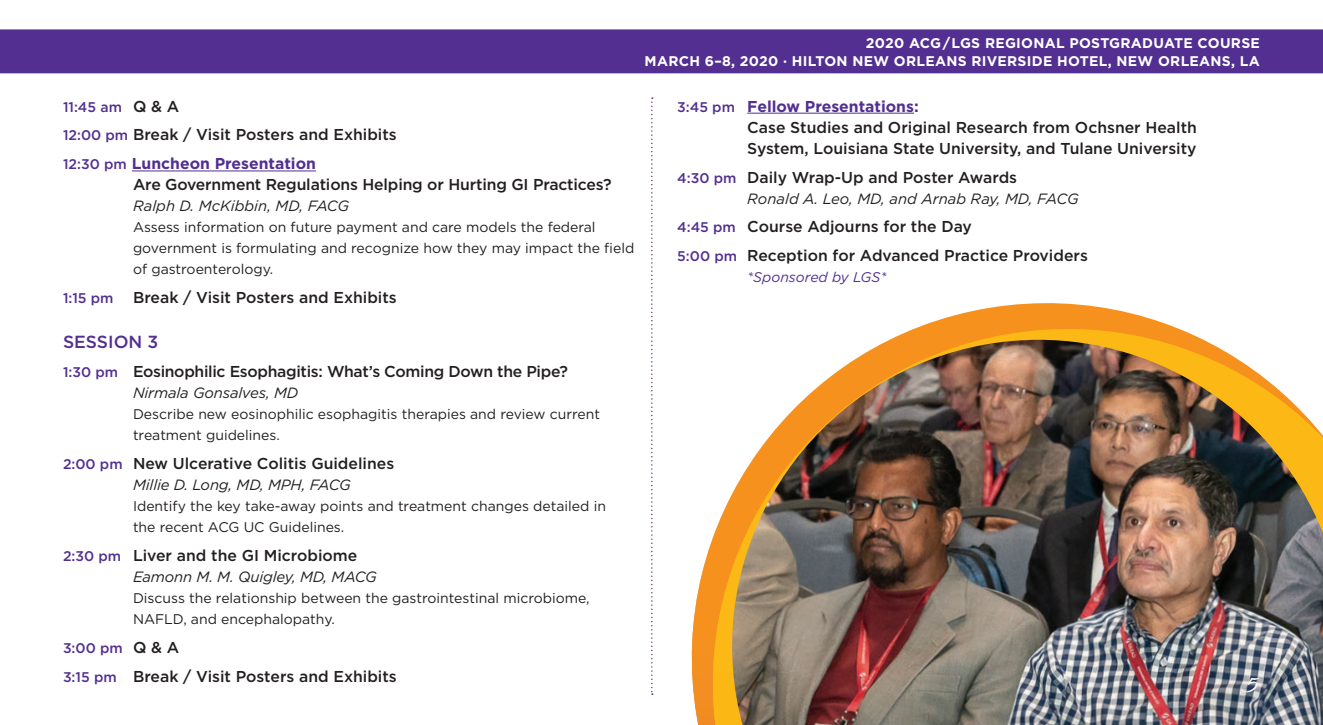
<style>
.page{position:relative;width:1323px;height:725px;background:#fff}
.page>*{position:absolute;margin:0;border:0;box-sizing:border-box;transform-origin:0 0}
.Presentation{font:28px "The Nauti Gal ROB";color:#fff}
.t1{font:500 17.5px "Gotham";color:#522f90}
.t2{font:500 15.75px/21px "Gotham";color:#231f20}
.t3{font:500 15.75px "Gotham";letter-spacing:-.02em;color:#231f20}
.t4{font:italic 14.88px "Gotham";letter-spacing:-.01em;color:#231f20}
.t5{font:14px/21px "Gotham";color:#231f20}
.t6{font:700 14px/17.5px "Gotham";letter-spacing:.02em;color:#fff;text-align:right}
.t7{font:500 14px "Gotham";color:#522f90}
.t8{font:italic 14px "Gotham";color:#522f90}
.s1{font-size:15.75px;color:#231f20}
.s2{font-size:14px;color:#522f90}
.s3{font-weight:700;color:#522f90}
</style>
<div class="page">
<hr style="left:132px;top:170px;width:184px;height:1px;background:#522f90">
<hr style="left:747px;top:113px;width:167px;height:1px;background:#522f90">
<svg style="left:691px;top:303px;width:513px;height:421px"></svg>
<img style="left:702px;top:340px;width:621px;height:384px">
<svg style="left:651px;top:97px;width:2px;height:597px"></svg>
<div style="left:0;top:29px;width:1323px;height:44px;background:#522f90"></div>
<p class="t6" style="left:645px;top:34px;width:617px">2020 ACG/LGS REGIONAL POSTGRADUATE COURSE<br>MARCH 6–8, 2020 · HILTON NEW ORLEANS RIVERSIDE HOTEL, NEW ORLEANS, LA</p>
<p class="t7" style="left:63px;top:97px;width:118px">11:45 am <span class="s1">Q &amp; A</span></p>
<p class="t2" style="left:63px;top:124px;width:335px"><span class="s2">12:00 pm</span> Break / Visit Posters and Exhibits</p>
<p class="t2" style="left:133px;top:153px;width:480px;text-indent:-70px"><span class="s2">12:30 pm</span> <span class="s3">Luncheon Presentation<br></span>Are Government Regulations Helping or Hurting GI Practices?</p>
<p class="t4" style="left:133px;top:196px;width:218px">Ralph D. McKibbin, MD, FACG</p>
<p class="t5" style="left:133px;top:217px;width:503px">Assess information on future payment and care models the federal government is formulating and recognize how they may impact the field of gastroenterology.</p>
<p class="t2" style="left:63px;top:287px;width:335px"><span class="s2">1:15 pm</span> Break / Visit Posters and Exhibits</p>
<p class="t1" style="left:63px;top:330px;width:97px">SESSION 3</p>
<p class="t3" style="left:63px;top:361px;width:507px"><span class="s2">1:30 pm</span> Eosinophilic Esophagitis: What’s Coming Down the Pipe?</p>
<p class="t4" style="left:133px;top:383px;width:167px">Nirmala Gonsalves, MD</p>
<p class="t5" style="left:133px;top:403px;width:469px">Describe new eosinophilic esophagitis therapies and review current treatment guidelines.</p>
<p class="t2" style="left:63px;top:452px;width:333px"><span class="s2">2:00 pm</span> New Ulcerative Colitis Guidelines</p>
<p class="t4" style="left:133px;top:475px;width:219px">Millie D. Long, MD, MPH, FACG</p>
<p class="t5" style="left:133px;top:495px;width:474px">Identify the key take-away points and treatment changes detailed in the recent ACG UC Guidelines.</p>
<p class="t2" style="left:63px;top:544px;width:296px"><span class="s2">2:30 pm</span> Liver and the GI Microbiome</p>
<p class="t4" style="left:133px;top:567px;width:245px">Eamonn M. M. Quigley, MD, MACG</p>
<p class="t5" style="left:133px;top:587px;width:458px">Discuss the relationship between the gastrointestinal microbiome,<br>NAFLD, and encephalopathy.</p>
<p class="t7" style="left:63px;top:638px;width:118px">3:00 pm <span class="s1">Q &amp; A</span></p>
<p class="t2" style="left:63px;top:665px;width:335px"><span class="s2">3:15 pm</span> Break / Visit Posters and Exhibits</p>
<p class="t2" style="left:747px;top:95px;width:451px;text-indent:-70px"><span class="s2">3:45 pm</span> <span class="s3">Fellow Presentations:<br></span>Case Studies and Original Research from Ochsner Health<br>System, Louisiana State University, and Tulane University</p>
<p class="t2" style="left:677px;top:166px;width:341px"><span class="s2">4:30 pm</span> Daily Wrap-Up and Poster Awards</p>
<p class="t4" style="left:747px;top:189px;width:333px">Ronald A. Leo, MD, and Arnab Ray, MD, FACG</p>
<p class="t2" style="left:677px;top:216px;width:296px"><span class="s2">4:45 pm</span> Course Adjourns for the Day</p>
<p class="t2" style="left:677px;top:245px;width:412px"><span class="s2">5:00 pm</span> Reception for Advanced Practice Providers</p>
<p class="t8" style="left:747px;top:268px;width:141px">*Sponsored by LGS*</p>
<p class="Presentation" style="left:1247px;top:668px;width:13px">5</p>
</div>
